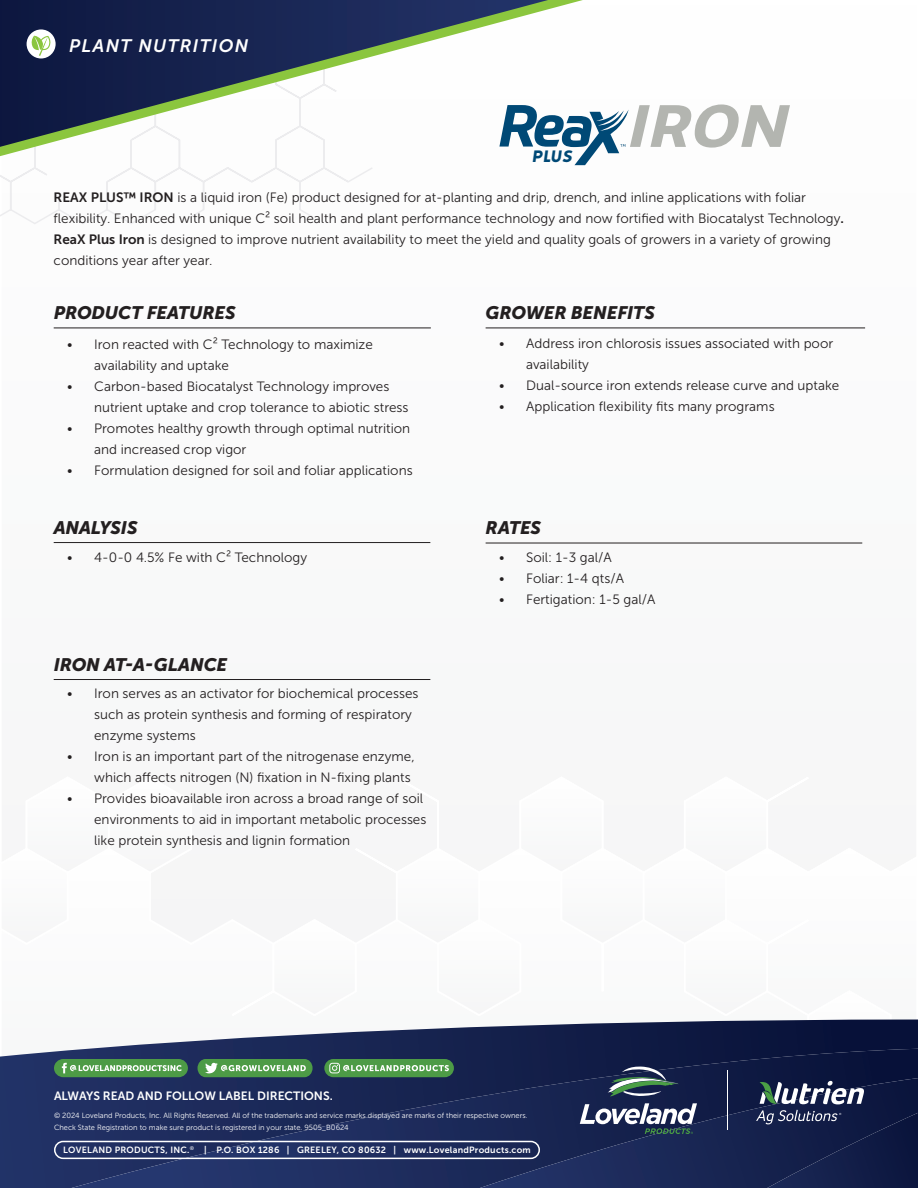
<style>
.page{position:relative;width:918px;height:1188px;background:#fff}
.page>*{position:absolute;margin:0;border:0;box-sizing:border-box;transform-origin:0 0}
.t1{font:italic 700 57.9px "Quatro";color:#b3b5b0;scale:1.08 1}
.t2{font:italic 800 18.9px "Vision";color:#004976}
.t3{font:italic 18px "Museo Sans 900";letter-spacing:-.005em;color:#231f20}
.t4{font:italic 18px "Museo Sans 700";letter-spacing:.075em;color:#fff}
.t5{font:13.5px/21px "Museo Sans 300";color:#231f20}
.t6{font:12px "Museo Sans 700";color:#fff}
.t7{font:9px "Museo Sans 700";letter-spacing:.025em;color:#fff}
.t8{font:7.5px "Museo Sans 300";color:#fff}
.s1{font-family:"Museo Sans 700"}
</style>
<div class="page">
<svg style="left:0;top:187px;width:312px;height:37px"></svg>
<hr style="left:54px;top:679px;width:376px;height:1px;background:#231f20">
<svg style="left:0;top:1040px;width:205px;height:148px;background:#3f4d7a"></svg>
<svg style="left:72px;top:1049px;width:133px;height:139px;background:#213062"></svg>
<div style="left:198px;top:1059px;width:115px;height:18px;background:#4d9b46;border-radius:9px"></div>
<div style="left:54px;top:1059px;width:134px;height:18px;background:#4d9b46;border-radius:9px"></div>
<svg style="left:62px;top:1063px;width:120px;height:10px"></svg>
<div style="left:54px;top:1141px;width:486px;height:18px;border:2px solid #fff;border-radius:8px"></div>
<svg style="left:0;top:0;width:585px;height:187px"></svg>
<svg style="left:205px;top:1019px;width:713px;height:169px;background:#2a375c"></svg>
<svg style="left:27px;top:29px;width:29px;height:30px"></svg>
<svg style="left:31px;top:36px;width:20px;height:20px"></svg>
<hr style="left:54px;top:328px;width:377px;height:1px;background:#231f20">
<hr style="left:486px;top:328px;width:379px;height:1px;background:#231f20">
<hr style="left:54px;top:542px;width:376px;height:1px;background:#231f20">
<hr style="left:486px;top:543px;width:376px;height:1px;background:#231f20">
<svg style="left:499px;top:105px;width:130px;height:60px"></svg>
<p class="t4" style="left:69px;top:36px;width:181px">PLANT NUTRITION</p>
<p class="t2" style="left:532px;top:145px;width:42px">PLUS</p>
<p class="t1" style="left:630px;top:92px;width:149px">IRON</p>
<p class="t5" style="left:54px;top:187px;width:792px"><span class="s1">REAX PLUS™ IRON</span> is a liquid iron (Fe) product designed for at-planting and drip, drench, and inline applications with foliar flexibility. Enhanced with unique C² soil health and plant performance technology and now fortified with Biocatalyst Technology<span class="s1">.<br>ReaX Plus Iron</span> is designed to improve nutrient availability to meet the yield and quality goals of growers in a variety of growing conditions year after year.</p>
<p class="t3" style="left:54px;top:302px;width:183px">PRODUCT FEATURES</p>
<p class="t3" style="left:486px;top:302px;width:171px">GROWER BENEFITS</p>
<p class="t5" style="left:94px;top:334px;width:280px;text-indent:-27px">• Iron reacted with C² Technology to maximize availability and uptake</p>
<p class="t5" style="left:94px;top:376px;width:316px;text-indent:-27px">• Carbon-based Biocatalyst Technology improves nutrient uptake and crop tolerance to abiotic stress</p>
<p class="t5" style="left:94px;top:418px;width:318px;text-indent:-27px">• Promotes healthy growth through optimal nutrition and increased crop vigor</p>
<p class="t5" style="left:67px;top:460px;width:347px">• Formulation designed for soil and foliar applications</p>
<p class="t3" style="left:54px;top:517px;width:85px">ANALYSIS</p>
<p class="t5" style="left:67px;top:547px;width:241px">• 4-0-0 4.5% Fe with C² Technology</p>
<p class="t3" style="left:54px;top:654px;width:175px">IRON AT-A-GLANCE</p>
<p class="t5" style="left:94px;top:683px;width:326px;text-indent:-27px">• Iron serves as an activator for biochemical processes such as protein synthesis and forming of respiratory enzyme systems</p>
<p class="t5" style="left:67px;top:746px;width:349px;text-align:right">• Iron is an important part of the nitrogenase enzyme, which affects nitrogen (N) fixation in N-fixing plants</p>
<p class="t5" style="left:94px;top:788px;width:334px;text-indent:-27px">• Provides bioavailable iron across a broad range of soil environments to aid in important metabolic processes like protein synthesis and lignin formation</p>
<p class="t5" style="left:526px;top:333px;width:309px;text-indent:-27px">• Address iron chlorosis issues associated with poor availability</p>
<p class="t5" style="left:499px;top:375px;width:342px">• Dual-source iron extends release curve and uptake</p>
<p class="t5" style="left:499px;top:396px;width:277px">• Application flexibility fits many programs</p>
<p class="t3" style="left:486px;top:517px;width:57px">RATES</p>
<p class="t5" style="left:499px;top:547px;width:114px">• Soil: 1-3 gal/A</p>
<p class="t5" style="left:499px;top:568px;width:126px">• Foliar: 1-4 qts/A</p>
<p class="t5" style="left:499px;top:589px;width:158px">• Fertigation: 1-5 gal/A</p>
<p class="t6" style="left:54px;top:1089px;width:280px">ALWAYS READ AND FOLLOW LABEL DIRECTIONS.</p>
<p class="t8" style="left:54px;top:1111px;width:475px">© 2024 Loveland Products, Inc. All Rights Reserved. All of the trademarks and service marks displayed are marks of their respective owners.</p>
<p class="t8" style="left:54px;top:1123px;width:296px">Check State Registration to make sure product is registered in your state. 9505_B0624</p>
<p class="t7" style="left:63px;top:1145px;width:469px">LOVELAND PRODUCTS, INC.<sup>®</sup> | P.O. BOX 1286 | GREELEY, CO 80632 | www.LovelandProducts.com</p>
</div>
